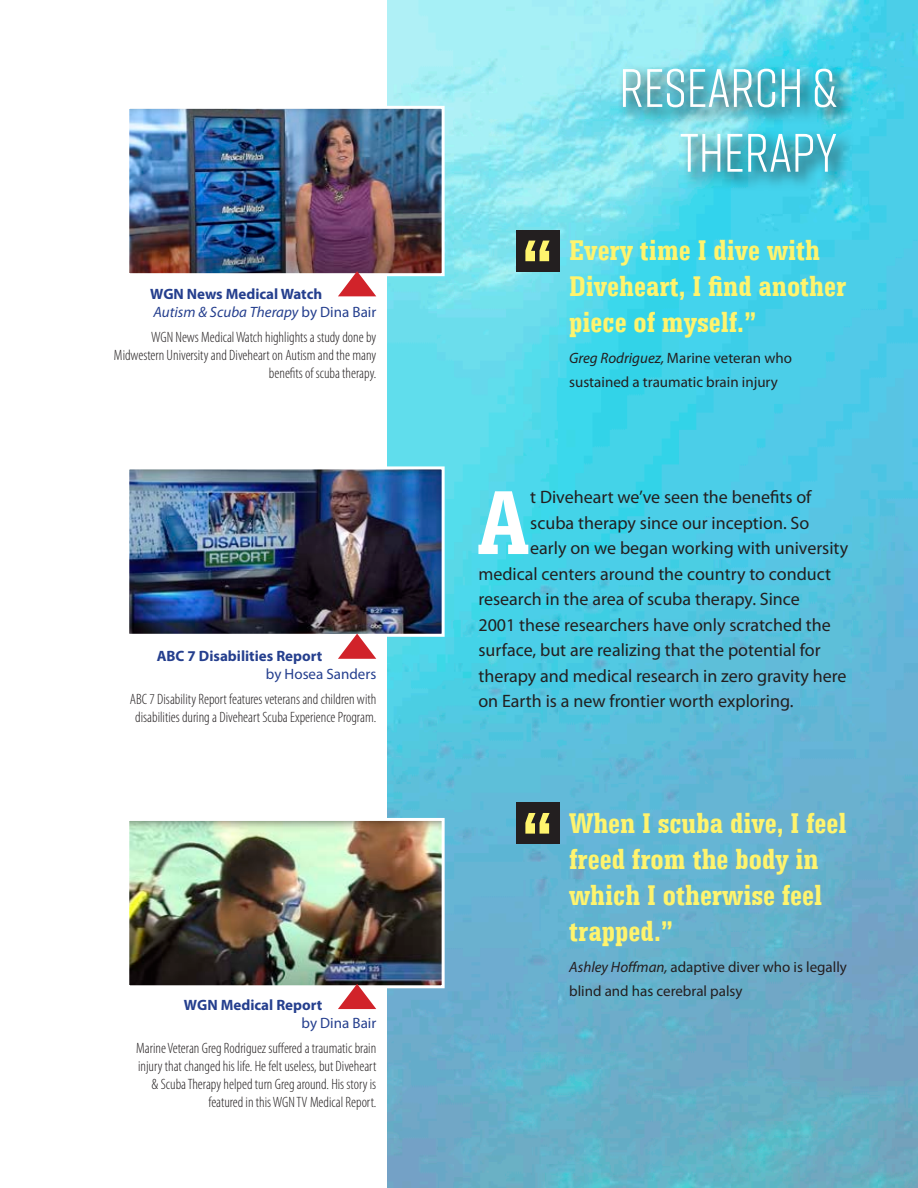
<style>
.page{position:relative;width:918px;height:1188px;background:#fff}
.page>*{position:absolute;margin:0;border:0;box-sizing:border-box;transform-origin:0 0}
.t1{font:700 96.15px "Serifa";color:#fff}
.t2{font:700 78px "Serifa";color:#fff46d}
.t3{font:54px/64.8px "Rift";color:#fff;text-align:right}
.t4{font:700 30px/36px "Serifa";color:#fff46d}
.t5{font:18px "Myriad Pro";color:#231f20}
.t6{font:300 condensed 15px/18px "Myriad Pro";color:#231f20;text-align:right}
.t7{font:15px/24px "Myriad Pro";color:#231f20}
.t8{font:700 15px/18px "Myriad Pro";color:#253f8e}
.t9{font:15px "Myriad Pro";color:#253f8e}
.s1{font-weight:400;font-style:italic}
.s2{font-weight:400}
.s3{font-style:italic}
</style>
<div class="page">
<img style="left:388px;top:0;width:530px;height:1188px">
<div style="left:517px;top:802px;width:43px;height:41px;background:#231f20"></div>
<div style="left:517px;top:230px;width:43px;height:41px;background:#231f20"></div>
<img style="left:130px;top:110px;width:311px;height:162px">
<div style="left:126px;top:106px;width:319px;height:170px;border:3px solid #fff"></div>
<img style="left:130px;top:470px;width:311px;height:163px">
<div style="left:126px;top:466px;width:319px;height:171px;border:3px solid #fff"></div>
<img style="left:130px;top:822px;width:311px;height:162px">
<div style="left:126px;top:818px;width:319px;height:170px;border:3px solid #fff"></div>
<svg style="left:338px;top:271px;width:38px;height:25px"></svg>
<svg style="left:338px;top:634px;width:38px;height:25px"></svg>
<svg style="left:338px;top:984px;width:38px;height:25px"></svg>
<svg style="left:617px;top:64px;width:237px;height:126px;background:#5ac4d4"></svg>
<p class="t8" style="left:150px;top:285px;width:228px">WGN News Medical Watch<br><span class="s1">Autism &amp; Scuba Therapy</span> <span class="s2">by Dina Bair</span></p>
<p class="t6" style="left:114px;top:328px;width:264px">WGN News Medical Watch highlights a study done by<br>Midwestern University and Diveheart on Autism and the many benefits of scuba therapy.</p>
<p class="t8" style="left:157px;top:647px;width:167px">ABC 7 Disabilities Report</p>
<p class="t9" style="left:266px;top:666px;width:112px">by Hosea Sanders</p>
<p class="t6" style="left:130px;top:690px;width:248px;text-align:center">ABC 7 Disability Report features veterans and children with disabilities during a Diveheart Scuba Experience Program.</p>
<p class="t8" style="left:184px;top:997px;width:140px">WGN Medical Report</p>
<p class="t9" style="left:302px;top:1015px;width:76px">by Dina Bair</p>
<p class="t6" style="left:136px;top:1040px;width:242px">Marine Veteran Greg Rodriguez suffered a traumatic brain injury that changed his life. He felt useless, but Diveheart &amp; Scuba Therapy helped turn Greg around. His story is featured in this WGN TV Medical Report.</p>
<h3 class="t3" style="left:619px;top:53px;width:220px">RESEARCH &amp;<br>THERAPY</h3>
<h2 class="t2" style="left:522px;top:216px;width:33px">“</h2>
<h3 class="t4" style="left:569px;top:232px;width:279px">Every time I dive with<br>Diveheart, I find another piece of myself.”</h3>
<p class="t7" style="left:569px;top:346px;width:224px"><span class="s3">Greg Rodriguez,</span> Marine veteran who sustained a traumatic brain injury</p>
<h1 class="t1" style="left:477px;top:462px;width:55px">A</h1>
<p class="t5" style="left:530px;top:487px;width:283px">t Diveheart we’ve seen the benefits of</p>
<p class="t5" style="left:530px;top:513px;width:281px">scuba therapy since our inception. So</p>
<p class="t5" style="left:530px;top:538px;width:319px">early on we began working with university</p>
<p class="t5" style="left:478px;top:564px;width:354px">medical centers around the country to conduct</p>
<p class="t5" style="left:478px;top:589px;width:323px">research in the area of scuba therapy. Since</p>
<p class="t5" style="left:478px;top:615px;width:354px">2001 these researchers have only scratched the</p>
<p class="t5" style="left:478px;top:640px;width:344px">surface, but are realizing that the potential for</p>
<p class="t5" style="left:478px;top:666px;width:370px">therapy and medical research in zero gravity here</p>
<p class="t5" style="left:478px;top:691px;width:317px">on Earth is a new frontier worth exploring.</p>
<h2 class="t2" style="left:522px;top:789px;width:33px">“</h2>
<h3 class="t4" style="left:569px;top:804px;width:279px">When I scuba dive, I feel freed from the body in which I otherwise feel trapped.”</h3>
<p class="t7" style="left:569px;top:955px;width:279px"><span class="s3">Ashley Hoffman,</span> adaptive diver who is legally blind and has cerebral palsy</p>
</div>
